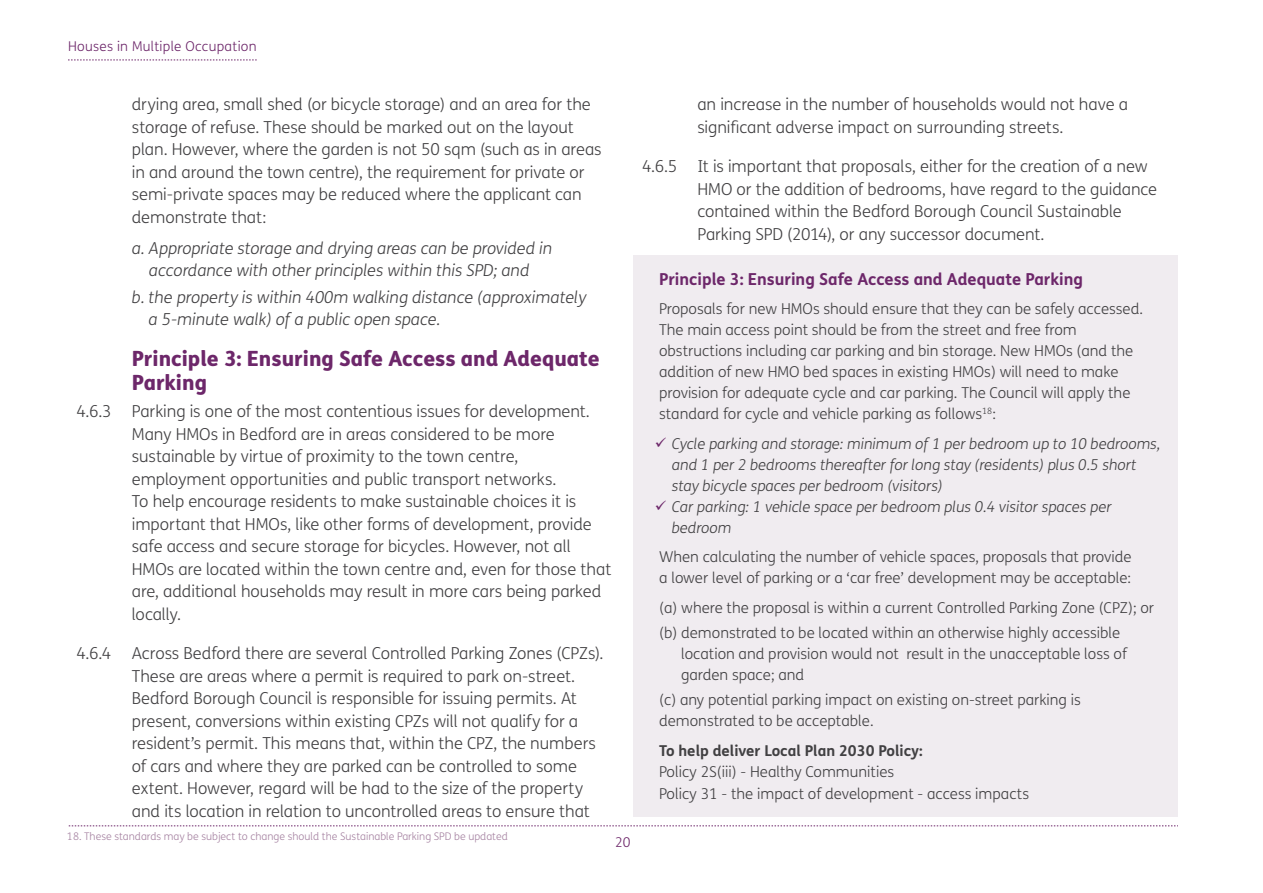
<style>
.page{position:relative;width:1263px;height:893px;background:#fff}
.page>*{position:absolute;margin:0;border:0;box-sizing:border-box;transform-origin:0 0}
.Heading2{font:800 21px/24px "FS Me Pro";color:#6d276a}
.t1{font:300 16.5px/22.5px "FS Me Pro";letter-spacing:-.005em;color:#414042}
.indent_body_2{font:italic 300 16.5px/22.5px "FS Me Pro";color:#414042;text-align:center}
.body{font:700 16.5px "FS Me Pro";color:#6d276a}
.body-2{font:300 15px/21px "FS Me Pro";color:#414042}
.t2{font:italic 300 15px/21px "FS Me Pro";color:#414042}
.body-3{font:700 15px/21px "FS Me Pro";color:#414042}
.t3{font:300 13.5px "FS Me Pro";letter-spacing:.02em;color:#6d276a}
.Footnote{font:300 10.5px "FS Me Pro";color:#a582a1}
.s1{color:#6d276a}
.s2{font-weight:300}
</style>
<div class="page">
<svg style="left:69px;top:826px;width:1109px;height:1px"></svg>
<svg style="left:68px;top:60px;width:189px;height:1px"></svg>
<div style="left:634px;top:255px;width:544px;height:561px;background:#f0ecf0"></div>
<p class="t3" style="left:68px;top:37px;width:190px">Houses in Multiple Occupation</p>
<p class="t1" style="left:132px;top:93px;width:471px">drying area, small shed (or bicycle storage) and an area for the storage of refuse. These should be marked out on the layout plan. However, where the garden is not 50 sqm (such as in areas in and around the town centre), the requirement for private or semi-private spaces may be reduced where the applicant can demonstrate that:</p>
<p class="indent_body_2" style="left:132px;top:236px;width:422px">a. Appropriate storage and drying areas can be provided in accordance with other principles within this SPD; and</p>
<p class="indent_body_2" style="left:149px;top:285px;width:439px;text-align:left;text-indent:-17px">b. the property is within 400m walking distance (approximately a 5-minute walk) of a public open space.</p>
<p class="Heading2" style="left:132px;top:346px;width:469px">Principle 3: Ensuring Safe Access and Adequate<br>Parking</p>
<p class="t1" style="left:132px;top:400px;width:481px;text-indent:-55px">4.6.3 Parking is one of the most contentious issues for development.<br>Many HMOs in Bedford are in areas considered to be more sustainable by virtue of proximity to the town centre, employment opportunities and public transport networks.<br>To help encourage residents to make sustainable choices it is important that HMOs, like other forms of development, provide safe access and secure storage for bicycles. However, not all HMOs are located within the town centre and, even for those that are, additional households may result in more cars being parked locally.</p>
<p class="t1" style="left:132px;top:642px;width:473px;text-indent:-55px">4.6.4 Across Bedford there are several Controlled Parking Zones (CPZs).<br>These are areas where a permit is required to park on-street.<br>Bedford Borough Council is responsible for issuing permits. At present, conversions within existing CPZs will not qualify for a resident’s permit. This means that, within the CPZ, the numbers of cars and where they are parked can be controlled to some extent. However, regard will be had to the size of the property and its location in relation to uncontrolled areas to ensure that</p>
<p class="Footnote" style="left:67px;top:830px;width:442px">18. These standards may be subject to change should the Sustainable Parking SPD be updated</p>
<p class="t3" style="left:615px;top:833px;width:17px">20</p>
<p class="t1" style="left:697px;top:93px;width:432px">an increase in the number of households would not have a significant adverse impact on surrounding streets.</p>
<p class="t1" style="left:697px;top:155px;width:461px;text-indent:-55px">4.6.5 It is important that proposals, either for the creation of a new HMO or the addition of bedrooms, have regard to the guidance contained within the Bedford Borough Council Sustainable Parking SPD (2014), or any successor document.</p>
<p class="body" style="left:659px;top:266px;width:425px">Principle 3: Ensuring Safe Access and Adequate Parking</p>
<p class="body-2" style="left:659px;top:298px;width:485px">Proposals for new HMOs should ensure that they can be safely accessed.<br>The main access point should be from the street and free from obstructions including car parking and bin storage. New HMOs (and the addition of new HMO bed spaces in existing HMOs) will need to make provision for adequate cycle and car parking. The Council will apply the standard for cycle and vehicle parking as follows<sup>18</sup>:</p>
<p class="t2" style="left:672px;top:432px;width:490px;text-indent:-17px"><span class="s1">✓</span> Cycle parking and storage: minimum of 1 per bedroom up to 10 bedrooms, and 1 per 2 bedrooms thereafter for long stay (residents) plus 0.5 short stay bicycle spaces per bedroom (visitors)</p>
<p class="t2" style="left:672px;top:495px;width:441px;text-indent:-17px"><span class="s1">✓</span> Car parking: 1 vehicle space per bedroom plus 0.4 visitor spaces per bedroom</p>
<p class="body-2" style="left:659px;top:546px;width:474px">When calculating the number of vehicle spaces, proposals that provide a lower level of parking or a ‘car free’ development may be acceptable:</p>
<p class="body-2" style="left:659px;top:596px;width:496px">(a) where the proposal is within a current Controlled Parking Zone (CPZ); or</p>
<p class="body-2" style="left:681px;top:622px;width:447px;text-indent:-22px">(b) demonstrated to be located within an otherwise highly accessible location and provision would not result in the unacceptable loss of garden space; and</p>
<p class="body-2" style="left:659px;top:689px;width:423px">(c) any potential parking impact on existing on-street parking is demonstrated to be acceptable.</p>
<p class="body-3" style="left:659px;top:739px;width:265px">To help deliver Local Plan 2030 Policy:<br><span class="s2">Policy 2S(iii) - Healthy Communities</span></p>
<p class="body-2" style="left:659px;top:783px;width:371px">Policy 31 - the impact of development - access impacts</p>
</div>
